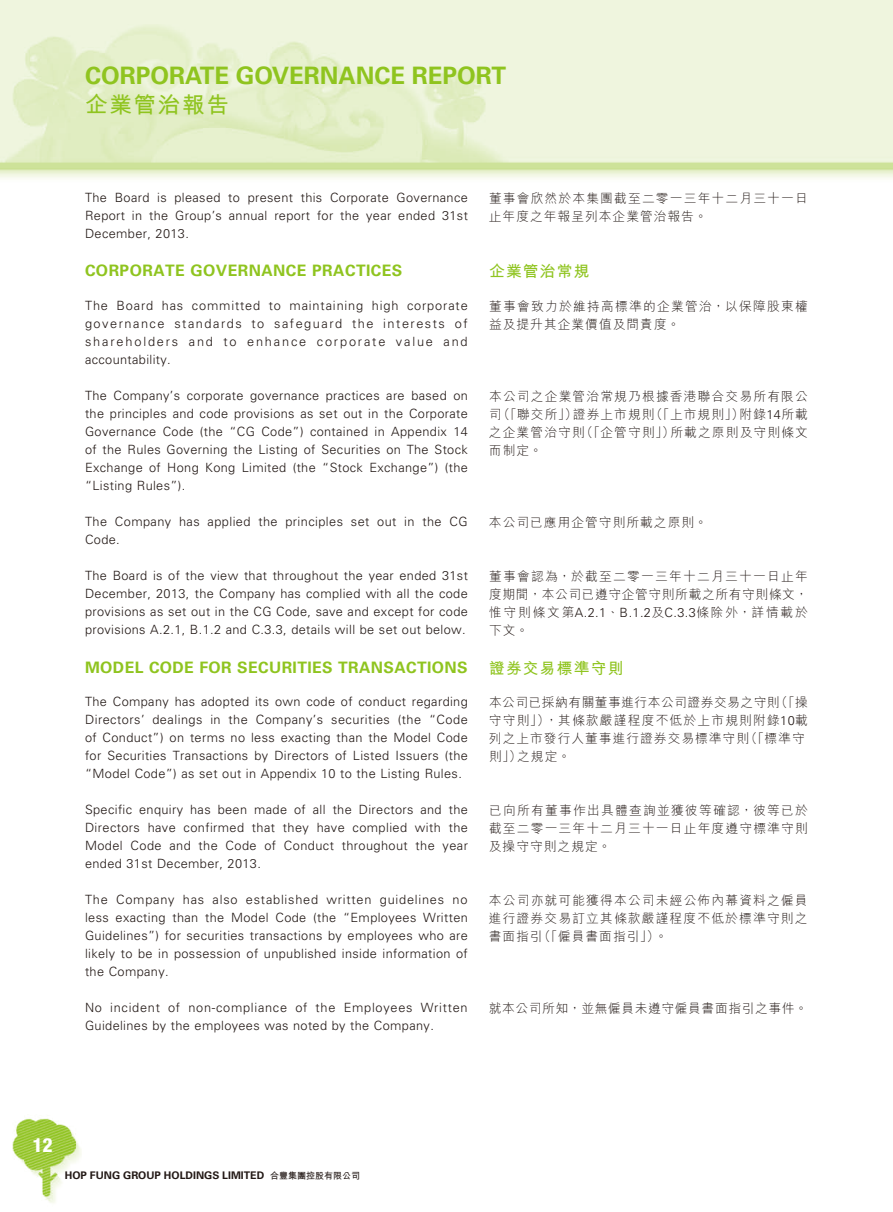
<style>
.page{position:relative;width:893px;height:1212px;background:#fff}
.page>*{position:absolute;margin:0;border:0;box-sizing:border-box;transform-origin:0 0}
.t1{font:700 24px "Univers LT Std";color:#8fc41f}
.t2{font:700 22.5px "M Hei HK";letter-spacing:.08em;color:#8fc41f}
.t3{font:800 condensed 19.5px "Helvetica Neue LT Std";color:#fff}
.t4{font:700 15.75px "Univers LT Std";letter-spacing:.03em;color:#8fc41f}
.t5{font:700 15.75px "M Hei HK";letter-spacing:.08em;color:#8fc41f}
.t6{font:300 12.75px/18px "Univers LT Std";letter-spacing:.03em;color:#231916;text-align:justify}
.t7{font:300 12.75px/18px "M Hei HK";letter-spacing:.085em;color:#231916;text-align:justify}
.t8{font:300 12.75px/18px "Univers LT Std";letter-spacing:.055em;color:#231916}
.t9{font:300 12.75px "M Hei HK";letter-spacing:.045em;color:#231916}
.t10{font:700 10.5px "Univers LT Std";color:#231916}
.s1{font-family:"Univers LT Std"}
.s2{font-family:"M Hei HK";font-size:9px}
</style>
<div class="page">
<img style="left:0;top:0;width:893px;height:1203px">
<h1 class="t1" style="left:85px;top:61px;width:422px">CORPORATE GOVERNANCE REPORT</h1>
<h2 class="t2" style="left:85px;top:88px;width:145px">企業管治報告</h2>
<p class="t6" style="left:85px;top:188px;width:384px">The Board is pleased to present this Corporate Governance Report in the Group’s annual report for the year ended 31st December, 2013.</p>
<p class="t4" style="left:85px;top:262px;width:308px">CORPORATE GOVERNANCE PRACTICES</p>
<p class="t6" style="left:85px;top:296px;width:384px">The Board has committed to maintaining high corporate governance standards to safeguard the interests of shareholders and to enhance corporate value and accountability.</p>
<p class="t6" style="left:85px;top:386px;width:384px">The Company’s corporate governance practices are based on the principles and code provisions as set out in the Corporate Governance Code (the “CG Code”) contained in Appendix 14 of the Rules Governing the Listing of Securities on The Stock Exchange of Hong Kong Limited (the “Stock Exchange”) (the “Listing Rules”).</p>
<p class="t6" style="left:85px;top:512px;width:384px">The Company has applied the principles set out in the CG<br>Code.</p>
<p class="t6" style="left:85px;top:566px;width:384px">The Board is of the view that throughout the year ended 31st December, 2013, the Company has complied with all the code provisions as set out in the CG Code, save and except for code provisions A.2.1, B.1.2 and C.3.3, details will be set out below.</p>
<p class="t4" style="left:85px;top:658px;width:184px">MODEL CODE FOR SECURI</p>
<p class="t4" style="left:297px;top:658px;width:53px">TIES TRA</p>
<p class="t4" style="left:371px;top:658px;width:98px">NSACTIONS</p>
<p class="t6" style="left:85px;top:692px;width:384px">The Company has adopted its own code of conduct regarding Directors’ dealings in the Company’s securities (the “Code of Conduct”) on terms no less exacting than the Model Code for Securities Transactions by Directors of Listed Issuers (the “Model Code”) as set out in Appendix 10 to the Listing Rules.</p>
<p class="t6" style="left:85px;top:800px;width:384px">Specific enquiry has been made of all the Directors and the Directors have confirmed that they have complied with the Model Code and the Code of Conduct throughout the year ended 31st December, 2013.</p>
<p class="t6" style="left:85px;top:890px;width:384px">The Company has also established written guidelines no less exacting than the Model Code (the “Employees Written Guidelines”) for securities transactions by employees who are likely to be in possession of unpublished inside information of the Company.</p>
<p class="t8" style="left:85px;top:998px;width:384px">No incident of non-compliance of the Employees Written<br>Guidelines by the employees was noted by the Company.</p>
<p class="t7" style="left:489px;top:189px;width:320px">董事會欣然於本集團截至二零一三年十二月三十一日止年度之年報呈列本企業管治報告。</p>
<p class="t5" style="left:489px;top:260px;width:102px">企業管治常規</p>
<p class="t7" style="left:489px;top:297px;width:320px">董事會致力於維持高標準的企業管治，以保障股東權益及提升其企業價值及問責度。</p>
<p class="t7" style="left:489px;top:387px;width:320px">本公司之企業管治常規乃根據香港聯合交易所有限公司（「聯交所」）證券上市規則（「上市規則」）附錄<span class="s1">14</span>所載之企業管治守則（「企管守則」）所載之原則及守則條文而制定。</p>
<p class="t7" style="left:489px;top:513px;width:220px">本公司已應用企管守則所載之原則。</p>
<p class="t7" style="left:489px;top:567px;width:321px">董事會認為，於截至二零一三年十二月三十一日止年度期間，本公司已遵守企管守則所載之所有守則條文，惟守則條文第<span class="s1">A.2.1</span>、<span class="s1">B.1.2</span>及<span class="s1">C.3.3</span>條除外，詳情載於下文。</p>
<p class="t5" style="left:489px;top:656px;width:136px">證券交易標準守則</p>
<p class="t7" style="left:489px;top:693px;width:320px;text-align:left">本公司已採納有關董事進行本公司證券交易之守則（「操守守則」），其條款嚴謹程度不低於上市規則附錄<span class="s1">10</span>載列之上市發行人董事進行證券交易標準守則（「標準守則」）之規定。</p>
<p class="t7" style="left:489px;top:801px;width:321px">已向所有董事作出具體查詢並獲彼等確認，彼等已於截至二零一三年十二月三十一日止年度遵守標準守則及操守守則之規定。</p>
<p class="t7" style="left:489px;top:891px;width:321px">本公司亦就可能獲得本公司未經公佈內幕資料之僱員進行證券交易訂立其條款嚴謹程度不低於標準守則之書面指引（「僱員書面指引」）。</p>
<p class="t9" style="left:489px;top:999px;width:320px">就本公司所知，並無僱員未遵守僱員書面指引之事件。</p>
<h3 class="t3" style="left:32px;top:1132px;width:22px">12</h3>
<p class="t10" style="left:65px;top:1169px;width:297px">HOP FUNG GROUP HOLDINGS LIMITED <span class="s2">合豐集團控股有限公司</span></p>
</div>
